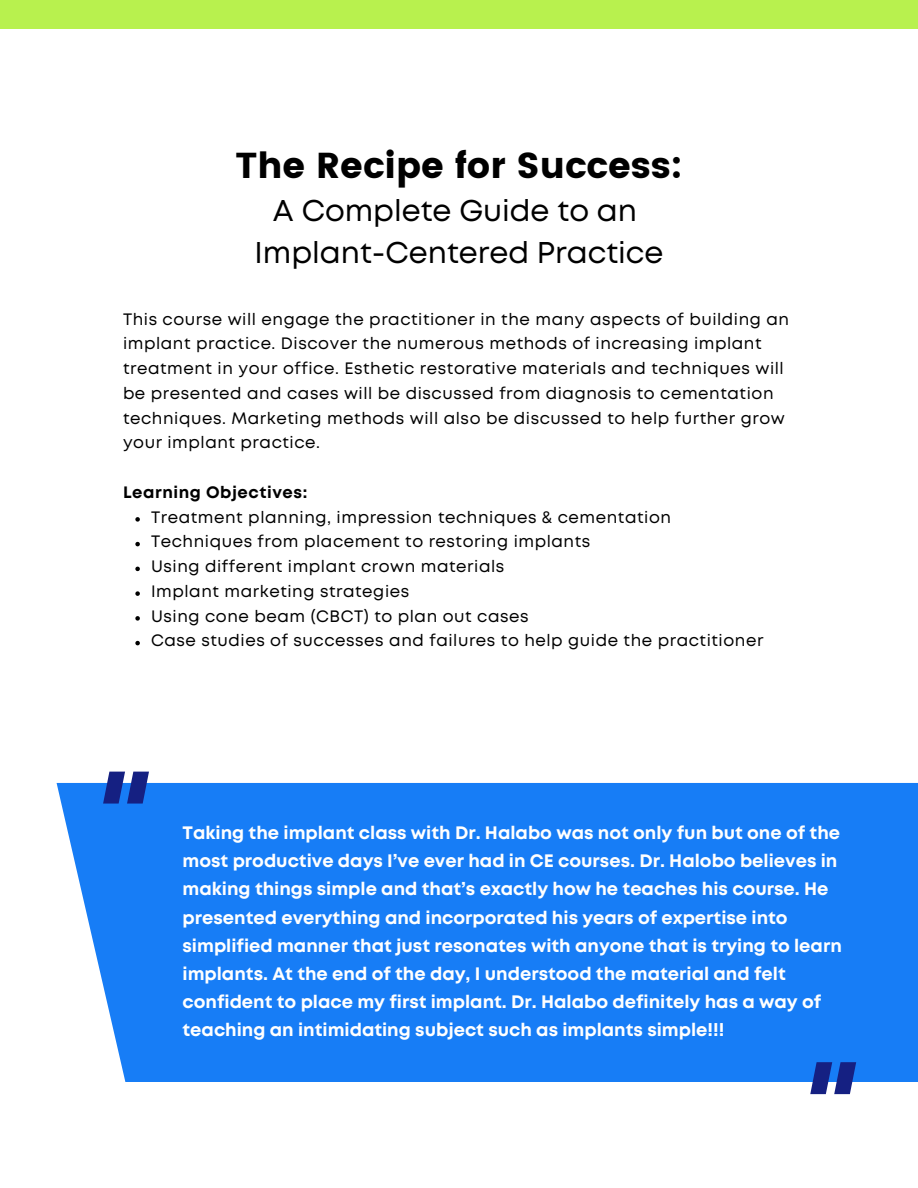
<style>
.page{position:relative;width:918px;height:1188px;background:#fff}
.page>*{position:absolute;margin:0;border:0;box-sizing:border-box;transform-origin:0 0}
.t1{font:italic 700 121.5px "Mont";color:#152082}
.t2{font:36px "Poppins";color:#000}
.t3{font:30px "Mont";color:#000}
.t4{font:700 18px/28.2px "Mont";color:#fff}
.t5{font:16.5px/24.8px "Mont";letter-spacing:.035em;color:#000}
.t6{font:700 16.5px "Mont";letter-spacing:.035em;color:#000}
</style>
<div class="page">
<div style="left:0;top:0;width:918px;height:29px;background:#b8f14e"></div>
<svg style="left:135px;top:517px;width:5px;height:5px"></svg>
<svg style="left:135px;top:542px;width:5px;height:4px"></svg>
<svg style="left:135px;top:567px;width:5px;height:4px"></svg>
<svg style="left:135px;top:591px;width:5px;height:5px"></svg>
<svg style="left:135px;top:616px;width:5px;height:5px"></svg>
<svg style="left:135px;top:641px;width:5px;height:4px"></svg>
<div style="left:57px;top:783px;width:861px;height:299px;background:#177df6"></div>
<p class="t2" style="left:236px;top:145px;width:448px">The Recipe for Success:</p>
<p class="t3" style="left:273px;top:199px;width:366px">A Complete Guide to an</p>
<p class="t3" style="left:254px;top:241px;width:411px">Implant-Centered Practice</p>
<p class="t5" style="left:123px;top:308px;width:668px">This course will engage the practitioner in the many aspects of building an implant practice. Discover the numerous methods of increasing implant treatment in your office. Esthetic restorative materials and techniques will be presented and cases will be discussed from diagnosis to cementation techniques. Marketing methods will also be discussed to help further grow your implant practice.</p>
<p class="t6" style="left:123px;top:486px;width:186px">Learning Objectives:</p>
<p class="t5" style="left:151px;top:506px;width:522px">Treatment planning, impression techniques &amp; cementation</p>
<p class="t5" style="left:151px;top:531px;width:441px">Techniques from placement to restoring implants</p>
<p class="t5" style="left:151px;top:555px;width:355px">Using different implant crown materials</p>
<p class="t5" style="left:151px;top:580px;width:260px">Implant marketing strategies</p>
<p class="t5" style="left:151px;top:605px;width:379px">Using cone beam (CBCT) to plan out cases</p>
<p class="t5" style="left:151px;top:630px;width:614px">Case studies of successes and failures to help guide the practitioner</p>
<p class="t1" style="left:92px;top:769px;width:56px">"</p>
<p class="t4" style="left:183px;top:820px;width:661px">Taking the implant class with Dr. Halabo was not only fun but one of the most productive days I’ve ever had in CE courses. Dr. Halobo believes in making things simple and that’s exactly how he teaches his course. He presented everything and incorporated his years of expertise into simplified manner that just resonates with anyone that is trying to learn implants. At the end of the day, I understood the material and felt confident to place my first implant. Dr. Halabo definitely has a way of teaching an intimidating subject such as implants simple!!!</p>
<p class="t1" style="left:799px;top:1059px;width:56px">"</p>
</div>
